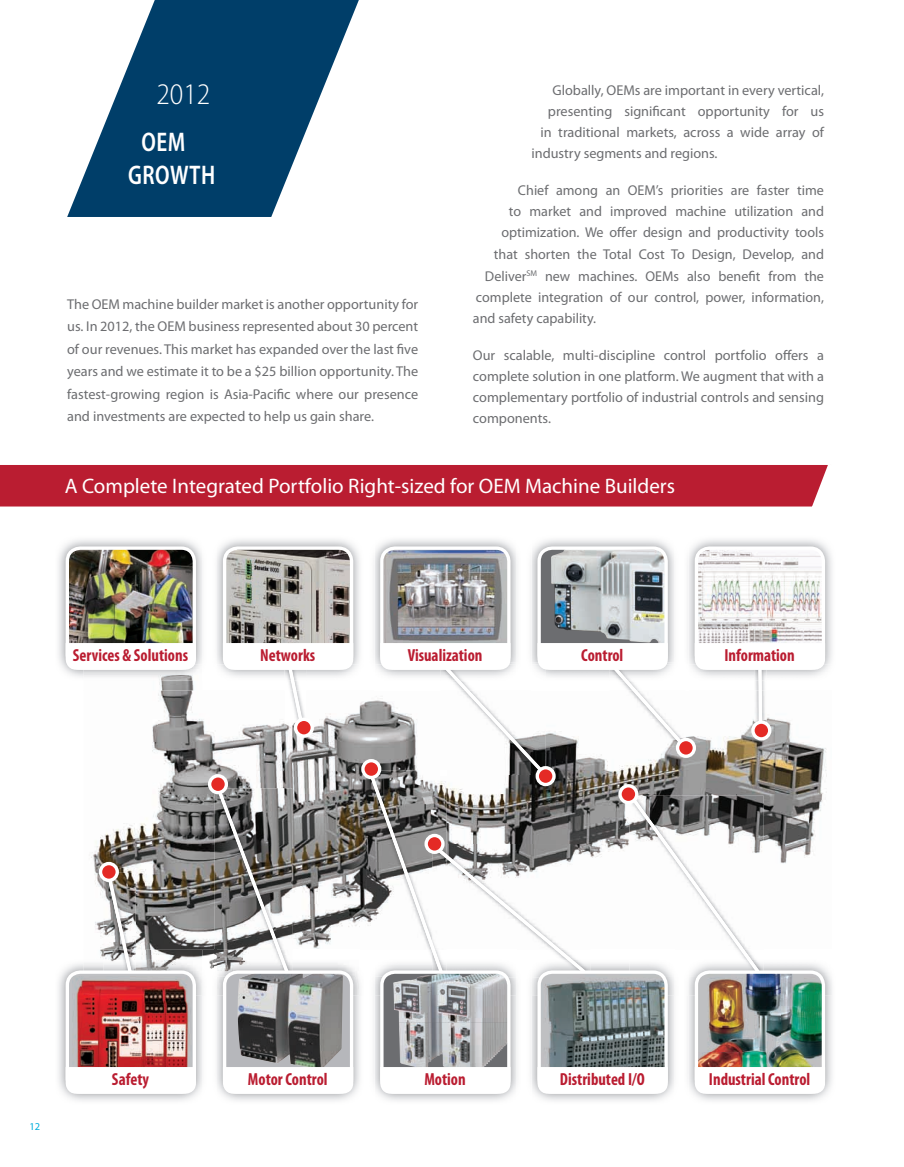
<style>
.page{position:relative;width:904px;height:1167px;background:#fff}
.page>*{position:absolute;margin:0;border:0;box-sizing:border-box;transform-origin:0 0}
.t1{font:300 semi-condensed 30px "Myriad Pro";color:#fff}
.t2{font:600 semi-condensed 27px/33px "Myriad Pro";letter-spacing:.02em;color:#fff;scale:.85 1}
.t3{font:21px "Myriad Pro";color:#fff}
.t4{font:700 condensed 17.55px "Myriad Pro";color:#ba1d31;scale:.95 1}
.t5{font:14.25px/22.5px "Myriad Pro";color:#6c6d70;text-align:justify}
.t6{font:10.5px "Myriad Pro";color:#00aedc}
</style>
<div class="page">
<img style="left:91px;top:690px;width:277px;height:259px">
<img style="left:100px;top:949px;width:102px;height:10px">
<img style="left:159px;top:680px;width:35px;height:10px">
<img style="left:202px;top:949px;width:13px;height:20px">
<img style="left:104px;top:872px;width:32px;height:87px">
<img style="left:366px;top:778px;width:2px;height:171px">
<img style="left:58px;top:959px;width:148px;height:142px">
<img style="left:84px;top:959px;width:118px;height:36px">
<div style="left:67px;top:971px;width:127px;height:120px;background:#c0c1c4;border-radius:13px"></div>
<img style="left:75px;top:976px;width:117px;height:89px">
<div style="left:66px;top:970px;width:130px;height:123px;border:3px solid #fff;border-radius:13px"></div>
<svg style="left:64px;top:1065px;width:134px;height:30px"></svg>
<img style="left:58px;top:539px;width:144px;height:138px">
<img style="left:84px;top:664px;width:118px;height:16px">
<img style="left:67px;top:548px;width:127px;height:93px">
<div style="left:66px;top:546px;width:130px;height:123px;border:3px solid #fff;border-radius:13px"></div>
<svg style="left:64px;top:641px;width:134px;height:30px"></svg>
<img style="left:212px;top:959px;width:148px;height:142px">
<div style="left:225px;top:971px;width:127px;height:120px;background:#b6b7bb;border-radius:13px"></div>
<img style="left:237px;top:974px;width:106px;height:91px">
<div style="left:223px;top:970px;width:130px;height:123px;border:3px solid #fff;border-radius:13px"></div>
<svg style="left:221px;top:1065px;width:134px;height:30px"></svg>
<img style="left:217px;top:539px;width:143px;height:128px">
<img style="left:225px;top:548px;width:127px;height:93px">
<div style="left:223px;top:546px;width:130px;height:123px;border:3px solid #fff;border-radius:13px"></div>
<img style="left:374px;top:976px;width:143px;height:125px">
<img style="left:509px;top:975px;width:8px;height:2px">
<div style="left:382px;top:971px;width:127px;height:120px;background:#6c6d70;border-radius:13px"></div>
<img style="left:393px;top:975px;width:39px;height:47px">
<img style="left:432px;top:975px;width:77px;height:90px">
<img style="left:399px;top:1022px;width:33px;height:43px">
<div style="left:380px;top:970px;width:130px;height:123px;border:3px solid #fff;border-radius:13px"></div>
<svg style="left:378px;top:1065px;width:134px;height:30px"></svg>
<img style="left:375px;top:539px;width:142px;height:102px">
<img style="left:383px;top:548px;width:126px;height:93px">
<div style="left:380px;top:546px;width:130px;height:123px;border:3px solid #fff;border-radius:13px"></div>
<img style="left:531px;top:976px;width:143px;height:125px">
<img style="left:531px;top:975px;width:8px;height:2px">
<img style="left:541px;top:975px;width:123px;height:90px">
<div style="left:537px;top:970px;width:131px;height:123px;border:3px solid #fff;border-radius:13px"></div>
<svg style="left:536px;top:1065px;width:133px;height:30px"></svg>
<img style="left:532px;top:539px;width:142px;height:102px">
<div style="left:539px;top:548px;width:127px;height:120px;background:#6c6d70;border-radius:13px"></div>
<img style="left:551px;top:548px;width:115px;height:93px">
<div style="left:537px;top:546px;width:131px;height:123px;border:3px solid #fff;border-radius:13px"></div>
<img style="left:688px;top:995px;width:144px;height:106px">
<img style="left:688px;top:972px;width:144px;height:23px">
<img style="left:696px;top:975px;width:125px;height:90px">
<div style="left:695px;top:970px;width:130px;height:123px;border:3px solid #fff;border-radius:13px"></div>
<svg style="left:693px;top:1065px;width:134px;height:30px"></svg>
<img style="left:689px;top:539px;width:143px;height:125px">
<img style="left:696px;top:548px;width:127px;height:93px">
<div style="left:695px;top:546px;width:130px;height:123px;border:3px solid #fff;border-radius:13px"></div>
<svg style="left:106px;top:874px;width:28px;height:100px"></svg>
<svg style="left:221px;top:641px;width:134px;height:83px"></svg>
<svg style="left:368px;top:641px;width:459px;height:334px"></svg>
<svg style="left:215px;top:788px;width:76px;height:188px"></svg>
<svg style="left:100px;top:863px;width:17px;height:17px"></svg>
<div style="left:99px;top:861px;width:20px;height:20px;border:3px solid #fff;border-radius:50%"></div>
<svg style="left:210px;top:775px;width:16px;height:17px"></svg>
<div style="left:208px;top:774px;width:20px;height:20px;border:3px solid #fff;border-radius:50%"></div>
<svg style="left:295px;top:719px;width:17px;height:17px"></svg>
<div style="left:294px;top:717px;width:20px;height:20px;border:3px solid #fff;border-radius:50%"></div>
<svg style="left:537px;top:767px;width:17px;height:17px"></svg>
<div style="left:535px;top:765px;width:21px;height:21px;border:3px solid #fff;border-radius:50%"></div>
<svg style="left:620px;top:785px;width:17px;height:17px"></svg>
<div style="left:618px;top:784px;width:20px;height:20px;border:3px solid #fff;border-radius:50%"></div>
<svg style="left:677px;top:739px;width:17px;height:17px"></svg>
<div style="left:676px;top:737px;width:20px;height:20px;border:3px solid #fff;border-radius:50%"></div>
<svg style="left:753px;top:722px;width:17px;height:16px"></svg>
<div style="left:751px;top:720px;width:20px;height:20px;border:3px solid #fff;border-radius:50%"></div>
<svg style="left:426px;top:835px;width:17px;height:17px"></svg>
<div style="left:424px;top:833px;width:21px;height:20px;border:3px solid #fff;border-radius:50%"></div>
<svg style="left:363px;top:760px;width:17px;height:17px"></svg>
<div style="left:361px;top:758px;width:20px;height:21px;border:3px solid #fff;border-radius:50%"></div>
<svg style="left:67px;top:0;width:292px;height:217px;fill:#003e69"></svg>
<div style="left:0;top:465px;width:828px;height:42px;background:#ba1d31"></div>
<h1 class="t1" style="left:156px;top:78px;width:55px">2012</h1>
<h2 class="t2" style="left:128px;top:126px;width:104px;text-indent:13px">OEm<br>GROWTH</h2>
<p class="t5" style="left:67px;top:293px;width:353px">The OEM machine builder market is another opportunity for us. In 2012, the OEM business represented about 30 percent of our revenues. This market has expanded over the last five years and we estimate it to be a $25 billion opportunity. The fastest-growing region is Asia-Pacific where our presence and investments are expected to help us gain share.</p>
<p class="t5" style="left:552px;top:79px;width:273px">Globally, OEMs are important in every vertical,</p>
<p class="t5" style="left:548px;top:100px;width:277px">presenting significant opportunity for us</p>
<p class="t5" style="left:540px;top:121px;width:285px">in traditional markets, across a wide array of</p>
<p class="t5" style="left:531px;top:142px;width:188px">industry segments and regions.</p>
<p class="t5" style="left:518px;top:179px;width:307px">Chief among an OEM’s priorities are faster time</p>
<p class="t5" style="left:509px;top:200px;width:317px">to market and improved machine utilization and</p>
<p class="t5" style="left:501px;top:221px;width:324px">optimization. We offer design and productivity tools</p>
<p class="t5" style="left:494px;top:243px;width:332px">that shorten the Total Cost To Design, Develop, and</p>
<p class="t5" style="left:485px;top:265px;width:341px">Deliver<sup>SM</sup> new machines. OEMs also benefit from the</p>
<p class="t5" style="left:476px;top:286px;width:349px">complete integration of our control, power, information,</p>
<p class="t5" style="left:473px;top:307px;width:125px">and safety capability.</p>
<p class="t5" style="left:473px;top:345px;width:353px;line-height:21px">Our scalable, multi-discipline control portfolio offers a complete solution in one platform. We augment that with a complementary portfolio of industrial controls and sensing components.</p>
<h3 class="t3" style="left:65px;top:474px;width:612px">A Complete Integrated Portfolio Right-sized for OEM Machine Builders</h3>
<p class="t4" style="left:73px;top:644px;width:123px">Services &amp; Solutions</p>
<p class="t4" style="left:260px;top:644px;width:59px">Networks</p>
<p class="t4" style="left:408px;top:644px;width:80px">Visualization</p>
<p class="t4" style="left:581px;top:644px;width:46px">Control</p>
<p class="t4" style="left:724px;top:644px;width:75px">Information</p>
<p class="t6" style="left:29px;top:1120px;width:12px">12</p>
<p class="t4" style="left:112px;top:1067px;width:41px">Safety</p>
<p class="t4" style="left:248px;top:1067px;width:85px">Motor Control</p>
<p class="t4" style="left:424px;top:1067px;width:45px">Motion</p>
<p class="t4" style="left:560px;top:1067px;width:91px">Distributed I/O</p>
<p class="t4" style="left:709px;top:1067px;width:108px">Industrial Control</p>
</div>
